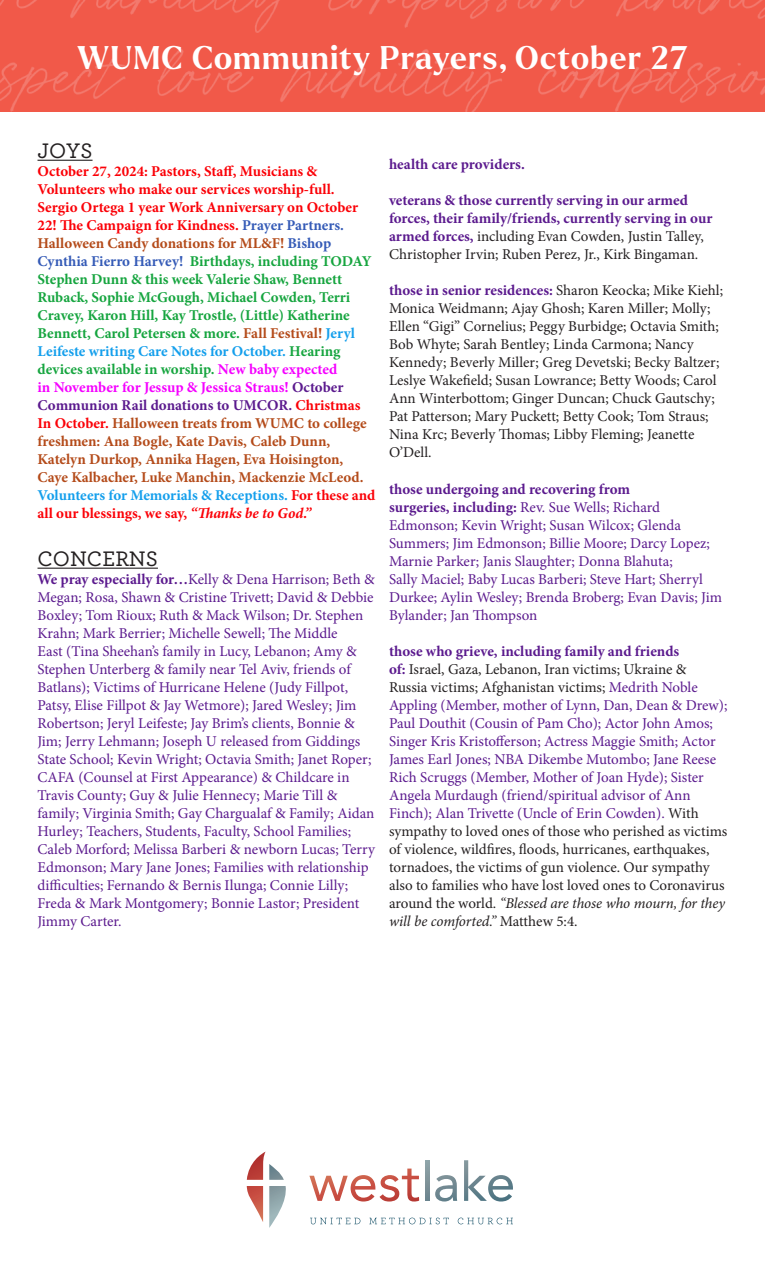
<style>
.page{position:relative;width:765px;height:1277px;background:#fff}
.page>*{position:absolute;margin:0;border:0;box-sizing:border-box;transform-origin:0 0}
.t1{font:700 31.88px "Larken";letter-spacing:.04em;color:#fff}
.t2{font:500 22px "Archer Pro";color:#231f20}
.t3{font:15px/18px "Minion Pro";color:#5b1a8e}
.t4{font:700 15px/18px "Minion Pro";color:#16a53f}
.t5{font:15px/18px "Minion Pro";color:#231f20}
.t6{font:700 15px/18px "Minion Pro";color:#5b1a8e}
.s1{color:#fb0007}
.s2{color:#355bb7}
.s3{color:#b44b1a}
.s4{color:#149fec}
.s5{color:#f500ff}
.s6{color:#5b1a8e}
.s7{font-style:italic;color:#fb0007}
.s8{font-weight:700}
.s9{font-weight:400;color:#231f20}
.s10{font-weight:700;color:#5b1a8e}
.s11{color:#231f20}
.s12{font-style:italic;color:#231f20}
</style>
<div class="page">
<img style="left:0;top:1px;width:765px;height:110px">
<hr style="left:38px;top:160px;width:55px;height:1px;background:#231f20">
<hr style="left:38px;top:567px;width:120px;height:1px;background:#231f20">
<svg style="left:247px;top:1151px;width:37px;height:28px"></svg>
<svg style="left:247px;top:1186px;width:16px;height:36px"></svg>
<svg style="left:269px;top:1186px;width:17px;height:41px"></svg>
<svg style="left:309px;top:1168px;width:110px;height:33px"></svg>
<svg style="left:425px;top:1160px;width:4px;height:40px"></svg>
<svg style="left:435px;top:1175px;width:22px;height:26px"></svg>
<svg style="left:464px;top:1160px;width:49px;height:41px"></svg>
<svg style="left:310px;top:1217px;width:50px;height:7px"></svg>
<svg style="left:369px;top:1217px;width:80px;height:7px"></svg>
<svg style="left:458px;top:1217px;width:55px;height:7px"></svg>
<p class="t1" style="left:77px;top:37px;width:612px">WUMC Community Prayers, October 27</p>
<p class="t2" style="left:38px;top:135px;width:57px">JOYS</p>
<p class="t4" style="left:38px;top:162px;width:339px"><span class="s1">October 27, 2024: Pastors, Staff, Musicians &amp; Volunteers who make our services worship-full.<br>Sergio Ortega 1 year Work Anniversary on October 22! The Campaign for Kindness.</span> <span class="s2">Prayer Partners.<br></span><span class="s3">Halloween Candy donations for ML&amp;F!</span> <span class="s2">Bishop Cynthia Fierro Harvey!</span> Birthdays, including TODAY Stephen Dunn &amp; this week Valerie Shaw, Bennett Ruback, Sophie McGough, Michael Cowden, Terri Cravey, Karon Hill, Kay Trostle, (Little) Katherine Bennett, Carol Petersen &amp; more. <span class="s3">Fall Festival!</span> <span class="s4">Jeryl Leifeste writing Care Notes for October.</span> Hearing devices available in worship. <span class="s5">New baby expected<br>in November for Jessup &amp; Jessica Straus!</span> <span class="s6">October Communion Rail donations to UMCOR.</span> <span class="s1">Christmas In October.</span> <span class="s3">Halloween treats from WUMC to college freshmen: Ana Bogle, Kate Davis, Caleb Dunn, Katelyn Durkop, Annika Hagen, Eva Hoisington, Caye Kalbacher, Luke Manchin, Mackenzie McLeod.<br></span><span class="s4">Volunteers for Memorials &amp; Receptions.</span> <span class="s1">For these and all our blessings, we say,</span> <span class="s7">“Thanks be to God.”</span></p>
<p class="t2" style="left:38px;top:542px;width:122px">CONCERNS</p>
<p class="t3" style="left:38px;top:570px;width:339px"><span class="s8">We pray especially for…</span>Kelly &amp; Dena Harrison; Beth &amp; Megan; Rosa, Shawn &amp; Cristine Trivett; David &amp; Debbie Boxley; Tom Rioux; Ruth &amp; Mack Wilson; Dr. Stephen Krahn; Mark Berrier; Michelle Sewell; The Middle<br>East (Tina Sheehan’s family in Lucy, Lebanon; Amy &amp; Stephen Unterberg &amp; family near Tel Aviv, friends of Batlans); Victims of Hurricane Helene (Judy Fillpot, Patsy, Elise Fillpot &amp; Jay Wetmore); Jared Wesley; Jim Robertson; Jeryl Leifeste; Jay Brim’s clients, Bonnie &amp; Jim; Jerry Lehmann; Joseph U released from Giddings State School; Kevin Wright; Octavia Smith; Janet Roper; CAFA (Counsel at First Appearance) &amp; Childcare in Travis County; Guy &amp; Julie Hennecy; Marie Till &amp; family; Virginia Smith; Gay Chargualaf &amp; Family; Aidan Hurley; Teachers, Students, Faculty, School Families; Caleb Morford; Melissa Barberi &amp; newborn Lucas; Terry Edmonson; Mary Jane Jones; Families with relationship difficulties; Fernando &amp; Bernis Ilunga; Connie Lilly; Freda &amp; Mark Montgomery; Bonnie Lastor; President Jimmy Carter.</p>
<p class="t6" style="left:389px;top:155px;width:137px">health care providers.</p>
<p class="t6" style="left:389px;top:191px;width:325px">veterans &amp; those currently serving in our armed forces, their family/friends, currently serving in our armed forces, <span class="s9">including Evan Cowden, Justin Talley, Christopher Irvin; Ruben Perez, Jr., Kirk Bingaman.</span></p>
<p class="t5" style="left:389px;top:282px;width:336px"><span class="s10">those in senior residences:</span> Sharon Keocka; Mike Kiehl; Monica Weidmann; Ajay Ghosh; Karen Miller; Molly; Ellen “Gigi” Cornelius; Peggy Burbidge; Octavia Smith; Bob Whyte; Sarah Bentley; Linda Carmona; Nancy Kennedy; Beverly Miller; Greg Devetski; Becky Baltzer; Leslye Wakefield; Susan Lowrance; Betty Woods; Carol Ann Winterbottom; Ginger Duncan; Chuck Gautschy; Pat Patterson; Mary Puckett; Betty Cook; Tom Straus; Nina Krc; Beverly Thomas; Libby Fleming; Jeanette O’Dell.</p>
<p class="t3" style="left:389px;top:480px;width:335px"><span class="s8">those undergoing and recovering from<br>surgeries, including:</span> Rev. Sue Wells; Richard Edmonson; Kevin Wright; Susan Wilcox; Glenda Summers; Jim Edmonson; Billie Moore; Darcy Lopez; Marnie Parker; Janis Slaughter; Donna Blahuta;<br>Sally Maciel; Baby Lucas Barberi; Steve Hart; Sherryl Durkee; Aylin Wesley; Brenda Broberg; Evan Davis; Jim Bylander; Jan Thompson</p>
<p class="t3" style="left:389px;top:642px;width:340px"><span class="s8">those who grieve, including family and friends<br>of:</span> <span class="s11">Israel, Gaza, Lebanon, Iran victims; Ukraine &amp; Russia victims; Afghanistan victims;</span> Medrith Noble Appling (Member, mother of Lynn, Dan, Dean &amp; Drew); Paul Douthit (Cousin of Pam Cho); Actor John Amos; Singer Kris Kristofferson; Actress Maggie Smith; Actor James Earl Jones; NBA Dikembe Mutombo; Jane Reese Rich Scruggs (Member, Mother of Joan Hyde); Sister Angela Murdaugh (friend/spiritual advisor of Ann Finch); Alan Trivette (Uncle of Erin Cowden). <span class="s11">With sympathy to loved ones of those who perished as victims of violence, wildfires, floods, hurricanes, earthquakes, tornadoes, the victims of gun violence. Our sympathy also to families who have lost loved ones to Coronavirus around the world.</span> <span class="s12">“Blessed are those who mourn, for they will be comforted.”</span> <span class="s11">Matthew 5:4.</span></p>
</div>
